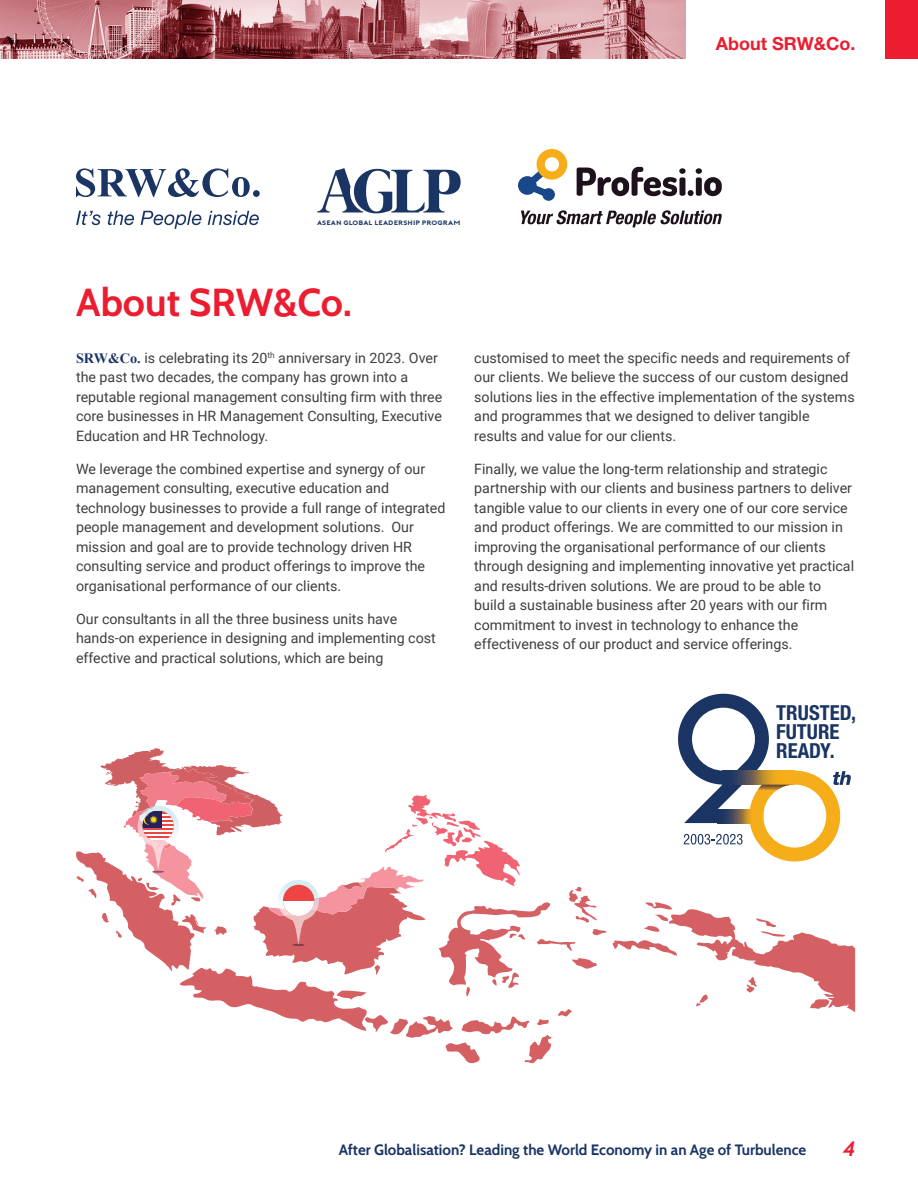
<style>
.page{position:relative;width:918px;height:1188px;background:#fff}
.page>*{position:absolute;margin:0;border:0;box-sizing:border-box;transform-origin:0 0}
.t1{font:39px "Cabin";color:#ec1d30}
.t2{font:italic 21px "Cabin";color:#ec1d30}
.t3{font:700 condensed 20.7px/19px "Helvetica Neue LT Std";color:#1a3564}
.t4{font:700 18px "Helvetica Neue LT Std";color:#ec1d30}
.t5{font:15px "Cabin";color:#1a3564}
.t6{font:14.25px/19.5px "Roboto";color:#3e3e3f}
.t7{font:6.45px "Porter Bold DEMO";color:#1a3564;scale:1.12 1}
.s1{font-family:"Times New Roman";font-weight:700;color:#1a3564}
</style>
<div class="page">
<svg style="left:76px;top:168px;width:184px;height:29px"></svg>
<svg style="left:76px;top:211px;width:25px;height:14px"></svg>
<svg style="left:108px;top:211px;width:26px;height:14px"></svg>
<svg style="left:141px;top:211px;width:60px;height:18px"></svg>
<svg style="left:208px;top:211px;width:51px;height:14px"></svg>
<svg style="left:577px;top:167px;width:145px;height:29px"></svg>
<svg style="left:532px;top:149px;width:36px;height:49px"></svg>
<div style="left:518px;top:176px;width:19px;height:19px;background:#1a468a;border-radius:50%"></div>
<div style="left:542px;top:188px;width:13px;height:13px;background:#1a468a;border-radius:50%"></div>
<svg style="left:521px;top:210px;width:201px;height:17px"></svg>
<svg style="left:76px;top:693px;width:780px;height:370px"></svg>
<svg style="left:718px;top:809px;width:37px;height:14px"></svg>
<img style="left:0;top:0;width:686px;height:58px">
<div style="left:886px;top:0;width:32px;height:58px;background:#ec1d30"></div>
<svg style="left:317px;top:168px;width:144px;height:45px"></svg>
<p class="t4" style="left:716px;top:32px;width:141px">About SRW&amp;Co.</p>
<p class="t7" style="left:317px;top:219px;width:130px">ASEAN GLOBAL LEADERSHIP PROGRAM</p>
<h1 class="t1" style="left:76px;top:271px;width:277px">About SRW&amp;Co.</h1>
<p class="t6" style="left:76px;top:347px;width:368px"><span class="s1">SRW&amp;Co.</span> is celebrating its 20<sup>th</sup> anniversary in 2023. Over the past two decades, the company has grown into a reputable regional management consulting firm with three core businesses in HR Management Consulting, Executive Education and HR Technology.</p>
<p class="t6" style="left:76px;top:458px;width:371px">We leverage the combined expertise and synergy of our management consulting, executive education and technology businesses to provide a full range of integrated people management and development solutions. Our mission and goal are to provide technology driven HR consulting service and product offerings to improve the organisational performance of our clients.</p>
<p class="t6" style="left:76px;top:608px;width:361px">Our consultants in all the three business units have hands-on experience in designing and implementing cost effective and practical solutions, which are being</p>
<p class="t6" style="left:474px;top:347px;width:382px">customised to meet the specific needs and requirements of our clients. We believe the success of our custom designed solutions lies in the effective implementation of the systems and programmes that we designed to deliver tangible results and value for our clients.</p>
<p class="t6" style="left:474px;top:458px;width:381px">Finally, we value the long-term relationship and strategic partnership with our clients and business partners to deliver tangible value to our clients in every one of our core service and product offerings. We are committed to our mission in improving the organisational performance of our clients through designing and implementing innovative yet practical and results-driven solutions. We are proud to be able to build a sustainable business after 20 years with our firm commitment to invest in technology to enhance the effectiveness of our product and service offerings.</p>
<h3 class="t3" style="left:776px;top:703px;width:81px">TRUSTED,<br>FUTURE<br>READY.</h3>
<p class="t5" style="left:339px;top:1138px;width:469px">After Globalisation? Leading the World Economy in an Age of Turbulence</p>
<h2 class="t2" style="left:843px;top:1132px;width:14px">4</h2>
</div>
